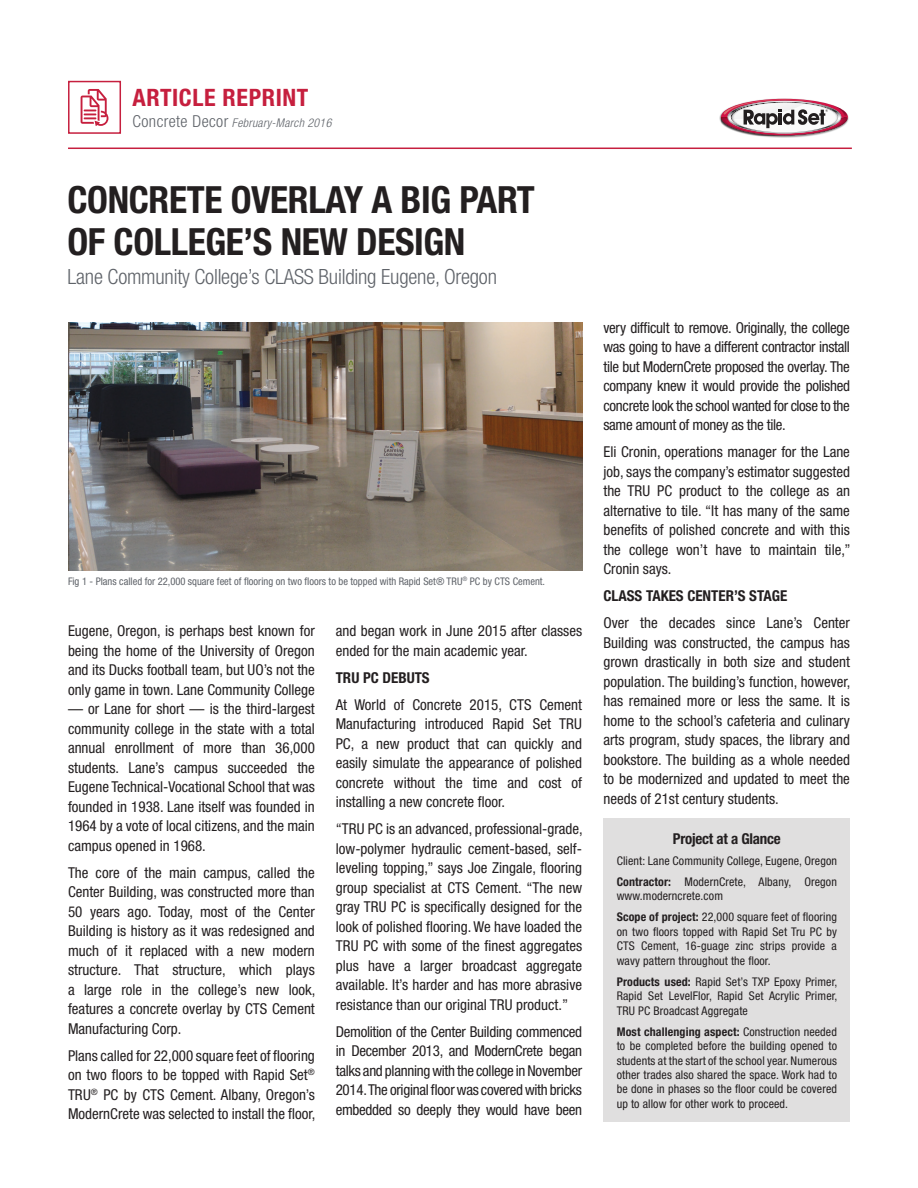
<style>
.page{position:relative;width:918px;height:1188px;background:#fff}
.page>*{position:absolute;margin:0;border:0;box-sizing:border-box;transform-origin:0 0}
.t1{font:700 condensed 37.5px/42px "Helvetica Neue LT Std";letter-spacing:-.01em;color:#231f20}
.t2{font:700 condensed 24px "Helvetica Neue LT Std";letter-spacing:.025em;color:#c61f3e}
.t3{font:300 condensed 21px "Helvetica Neue LT Std";letter-spacing:-.01em;color:#5f6369}
.t4{font:condensed 15px/19.5px "Helvetica Neue LT Std";color:#231f20;text-align:justify}
.t5{font:700 condensed 15px "Helvetica Neue LT Std";color:#231f20}
.t6{font:condensed 12px/14.4px "Helvetica Neue LT Std";letter-spacing:.01em;color:#231f20;text-align:justify}
.t7{font:italic 300 condensed 12px "Helvetica Neue LT Std";letter-spacing:.025em;color:#5f6369}
.t8{font:condensed 10.5px "Helvetica Neue LT Std";color:#5f6369}
.s1{font-style:normal;font-size:16.5px}
.s2{font-weight:700}
</style>
<div class="page">
<hr style="left:68px;top:148px;width:784px;height:1px;background:#c61f3e">
<div style="left:68px;top:81px;width:53px;height:53px;background:#fff;border:2px solid #c61f3e"></div>
<svg style="left:81px;top:89px;width:27px;height:37px"></svg>
<div style="left:604px;top:819px;width:246px;height:303px;background:#e0dfdf"></div>
<img style="left:68px;top:322px;width:514px;height:249px">
<img style="left:719px;top:98px;width:130px;height:39px">
<svg style="left:721px;top:99px;width:127px;height:36px"></svg>
<h2 class="t2" style="left:133px;top:83px;width:177px">ARTICLE REPRINT</h2>
<p class="t7" style="left:133px;top:116px;width:200px"><span class="s1">Concrete Decor</span> February-March 2016</p>
<h1 class="t1" style="left:68px;top:178px;width:469px">CONCRETE OVERLAY A BIG PART<br>OF COLLEGE’S NEW DESIGN</h1>
<h3 class="t3" style="left:68px;top:265px;width:431px">Lane Community College’s CLASS Building Eugene, Oregon</h3>
<p class="t8" style="left:68px;top:575px;width:479px">Fig 1 - Plans called for 22,000 square feet of flooring on two floors to be topped with Rapid Set® TRU<sup>®</sup> PC by CTS Cement.</p>
<p class="t4" style="left:68px;top:621px;width:248px">Eugene, Oregon, is perhaps best known for being the home of the University of Oregon and its Ducks football team, but UO’s not the only game in town. Lane Community College</p>
<p class="t4" style="left:68px;top:699px;width:248px">— or Lane for short — is the third-largest community college in the state with a total annual enrollment of more than 36,000 students. Lane’s campus succeeded the Eugene Technical-Vocational School that was founded in 1938. Lane itself was founded in 1964 by a vote of local citizens, and the main campus opened in 1968.</p>
<p class="t4" style="left:68px;top:863px;width:249px">The core of the main campus, called the Center Building, was constructed more than 50 years ago. Today, most of the Center Building is history as it was redesigned and much of it replaced with a new modern structure. That structure, which plays a large role in the college’s new look, features a concrete overlay by CTS Cement Manufacturing Corp.</p>
<p class="t4" style="left:68px;top:1046px;width:249px">Plans called for 22,000 square feet of flooring on two floors to be topped with Rapid Set<sup>® </sup>TRU<sup>®</sup> PC by CTS Cement. Albany, Oregon’s ModernCrete was selected to install the floor,</p>
<p class="t4" style="left:336px;top:621px;width:248px">and began work in June 2015 after classes ended for the main academic year.</p>
<p class="t5" style="left:336px;top:668px;width:96px">TRU PC DEBUTS</p>
<p class="t4" style="left:336px;top:695px;width:248px">At World of Concrete 2015, CTS Cement Manufacturing introduced Rapid Set TRU PC, a new product that can quickly and easily simulate the appearance of polished concrete without the time and cost of installing a new concrete floor.</p>
<p class="t4" style="left:336px;top:819px;width:248px">“TRU PC is an advanced, professional-grade, low-polymer hydraulic cement-based, self&shy;leveling topping,” says Joe Zingale, flooring group specialist at CTS Cement. “The new gray TRU PC is specifically designed for the look of polished flooring. We have loaded the TRU PC with some of the finest aggregates plus have a larger broadcast aggregate available. It’s harder and has more abrasive resistance than our original TRU product.”</p>
<p class="t4" style="left:336px;top:1022px;width:248px">Demolition of the Center Building commenced in December 2013, and ModernCrete began talks and planning with the college in November 2014. The original floor was covered with bricks embedded so deeply they would have been</p>
<p class="t4" style="left:603px;top:317px;width:248px">very difficult to remove. Originally, the college was going to have a different contractor install tile but ModernCrete proposed the overlay. The company knew it would provide the polished concrete look the school wanted for close to the same amount of money as the tile.</p>
<p class="t4" style="left:603px;top:442px;width:249px">Eli Cronin, operations manager for the Lane job, says the company’s estimator suggested the TRU PC product to the college as an alternative to tile. “It has many of the same benefits of polished concrete and with this the college won’t have to maintain tile,” Cronin says.</p>
<p class="t5" style="left:603px;top:587px;width:185px">CLASS TAKES CENTER’S STAGE</p>
<p class="t4" style="left:603px;top:613px;width:249px">Over the decades since Lane’s Center Building was constructed, the campus has grown drastically in both size and student population. The building’s function, however, has remained more or less the same. It is home to the school’s cafeteria and culinary arts program, study spaces, the library and bookstore. The building as a whole needed to be modernized and updated to meet the needs of 21st century students.</p>
<p class="t5" style="left:673px;top:829px;width:110px">Project at a Glance</p>
<p class="t6" style="left:617px;top:850px;width:222px;line-height:21.1px">Client: Lane Community College, Eugene, Oregon<br><span class="s2">Contractor:</span> ModernCrete, Albany, Oregon</p>
<p class="t6" style="left:617px;top:885px;width:222px;line-height:21.1px">www.moderncrete.com<br><span class="s2">Scope of project:</span> 22,000 square feet of flooring</p>
<p class="t6" style="left:617px;top:924px;width:222px">on two floors topped with Rapid Set Tru PC by CTS Cement, 16-guage zinc strips provide a wavy pattern throughout the floor.</p>
<p class="t6" style="left:617px;top:974px;width:222px"><span class="s2">Products used:</span> Rapid Set’s TXP Epoxy Primer, Rapid Set LevelFlor, Rapid Set Acrylic Primer, TRU PC Broadcast Aggregate</p>
<p class="t6" style="left:617px;top:1024px;width:222px"><span class="s2">Most challenging aspect:</span> Construction needed to be completed before the building opened to students at the start of the school year. Numerous other trades also shared the space. Work had to be done in phases so the floor could be covered up to allow for other work to proceed.</p>
</div>
